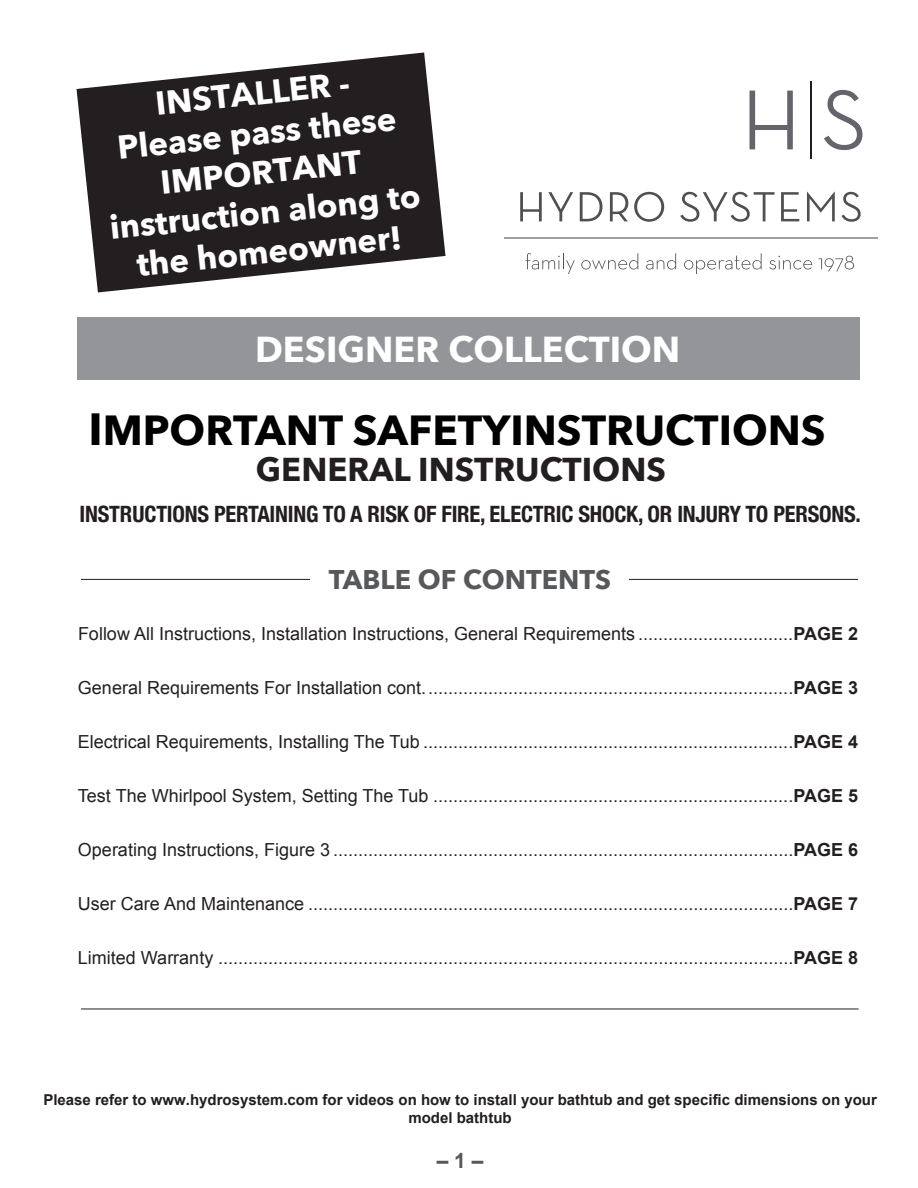
<style>
.page{position:relative;width:918px;height:1188px;background:#fff}
.page>*{position:absolute;margin:0;border:0;box-sizing:border-box;transform-origin:0 0}
.t1{font:700 42px "Avenir Next";color:#000}
.t2{font:700 36px "Avenir Next";color:#fff}
.t3{font:700 33px/39.6px "Avenir Next";color:#fff;text-align:center}
.t4{font:700 33px "Avenir Next";color:#231f20}
.t5{font:700 27px "Avenir Next";color:#57585a}
.t6{font:700 condensed 22.5px "Helvetica Neue";letter-spacing:-.01em;color:#231f20}
.t7{font:700 21px "Arial";color:#57585a}
.t8{font:18px "Arial";color:#231f20}
.t9{font:700 15px/18px "Arial";color:#221e1f;text-align:center}
.s1{font-size:45px}
.s2{font-weight:700}
</style>
<div class="page">
<div style="left:77px;top:317px;width:783px;height:63px;background:#939598"></div>
<hr style="left:811px;top:81px;width:1px;height:78px;background:#231f20">
<svg style="left:750px;top:91px;width:43px;height:58px"></svg>
<svg style="left:824px;top:90px;width:38px;height:60px"></svg>
<svg style="left:520px;top:192px;width:22px;height:29px"></svg>
<svg style="left:548px;top:192px;width:25px;height:29px"></svg>
<svg style="left:580px;top:192px;width:23px;height:29px"></svg>
<svg style="left:610px;top:192px;width:18px;height:29px"></svg>
<svg style="left:634px;top:192px;width:30px;height:30px"></svg>
<svg style="left:680px;top:192px;width:95px;height:30px"></svg>
<svg style="left:781px;top:192px;width:18px;height:29px"></svg>
<svg style="left:807px;top:192px;width:28px;height:29px"></svg>
<svg style="left:841px;top:192px;width:20px;height:30px"></svg>
<hr style="left:504px;top:238px;width:374px;height:1px;background:#9d9fa2">
<svg style="left:526px;top:253px;width:49px;height:21px"></svg>
<svg style="left:581px;top:253px;width:57px;height:17px"></svg>
<svg style="left:646px;top:253px;width:30px;height:17px"></svg>
<svg style="left:684px;top:253px;width:78px;height:21px"></svg>
<svg style="left:769px;top:256px;width:43px;height:14px"></svg>
<svg style="left:819px;top:256px;width:35px;height:15px"></svg>
<svg style="left:77px;top:53px;width:368px;height:239px;fill:#231f20"></svg>
<hr style="left:81px;top:1009px;width:778px;height:1px;background:#231f20">
<hr style="left:81px;top:579px;width:229px;height:1px;background:#231f20">
<hr style="left:629px;top:579px;width:229px;height:1px;background:#231f20">
<h3 class="t3" style="left:95px;top:90px;width:314px;rotate:-6deg">INSTALLER -<br>Please pass these<br>IMPORTANT instruction along to the homeowner!</h3>
<h2 class="t2" style="left:255px;top:318px;width:427px">DESIGNER COLLECTION</h2>
<h1 class="t1" style="left:88px;top:393px;width:739px"><span class="s1">I</span>MPORTANT SAFETYINSTRUCTIONS</h1>
<h3 class="t4" style="left:256px;top:440px;width:412px">GENERAL INSTRUCTIONS</h3>
<p class="t6" style="left:80px;top:495px;width:783px">INSTRUCTIONS PERTAINING TO A RISK OF FIRE, ELECTRIC SHOCK, OR INJURY TO PERSONS.</p>
<h3 class="t5" style="left:329px;top:556px;width:284px">TABLE OF CONTENTS</h3>
<p class="t8" style="left:78px;top:622px;width:782px">Follow All Instructions, Installation Instructions, General Requirements ...............................<span class="s2">PAGE 2</span></p>
<p class="t8" style="left:78px;top:676px;width:782px">General Requirements For Installation cont..........................................................................<span class="s2">PAGE 3</span></p>
<p class="t8" style="left:78px;top:730px;width:782px">Electrical Requirements, Installing The Tub ..........................................................................<span class="s2">PAGE 4</span></p>
<p class="t8" style="left:78px;top:784px;width:782px">Test The Whirlpool System, Setting The Tub ........................................................................<span class="s2">PAGE 5</span></p>
<p class="t8" style="left:78px;top:838px;width:782px">Operating Instructions, Figure 3 ............................................................................................<span class="s2">PAGE 6</span></p>
<p class="t8" style="left:78px;top:892px;width:782px">User Care And Maintenance .................................................................................................<span class="s2">PAGE 7</span></p>
<p class="t8" style="left:78px;top:946px;width:782px">Limited Warranty ...................................................................................................................<span class="s2">PAGE 8</span></p>
<p class="t9" style="left:43px;top:1092px;width:835px">Please refer to www.hydrosystem.com for videos on how to install your bathtub and get specific dimensions on your model bathtub</p>
<p class="t7" style="left:437px;top:1146px;width:48px">– 1 –</p>
</div>
